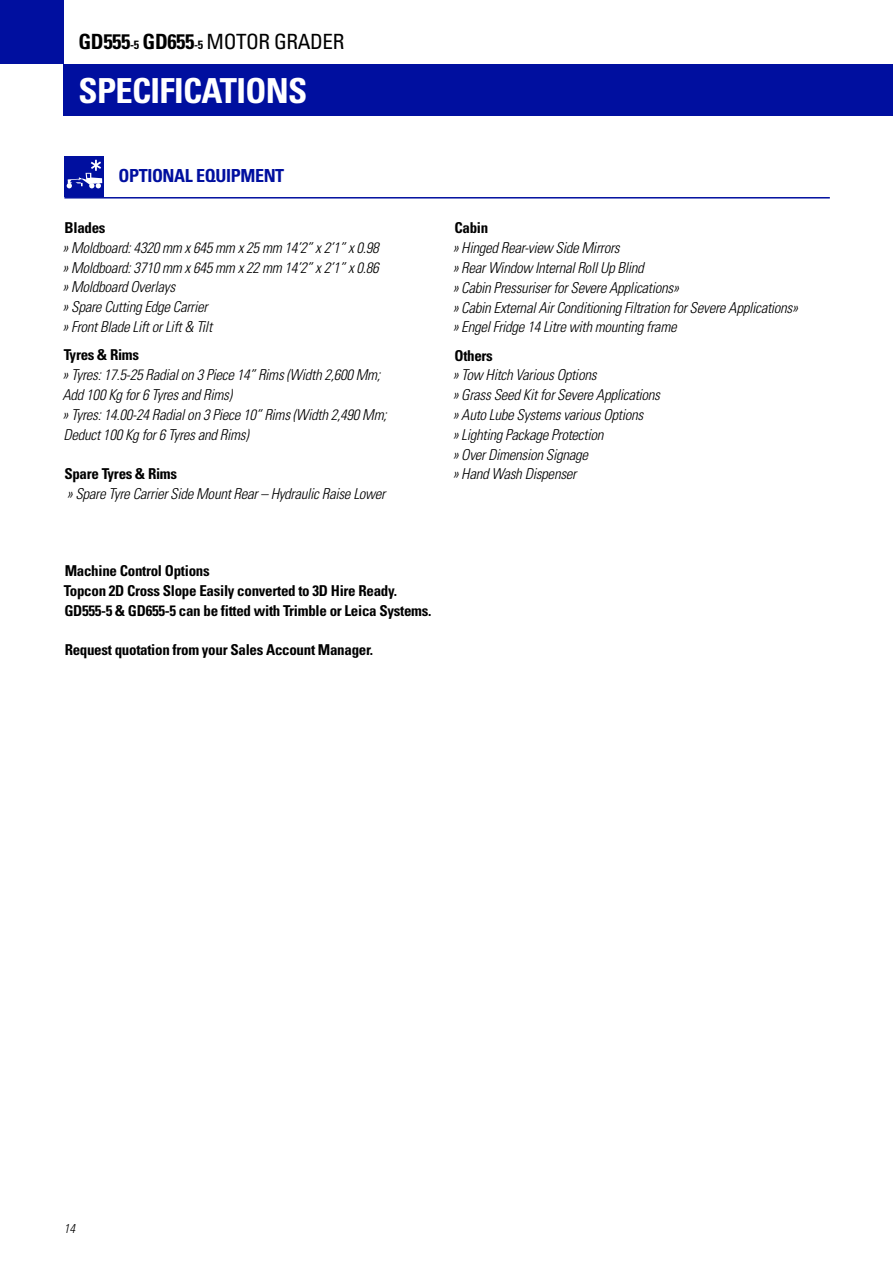
<style>
.page{position:relative;width:893px;height:1263px;background:#fff}
.page>*{position:absolute;margin:0;border:0;box-sizing:border-box;transform-origin:0 0}
.t1{font:700 condensed 34.5px "Univers";letter-spacing:-.02em;color:#fff}
.t2{font:condensed 21px "Univers";letter-spacing:-.02em;color:#000}
.t3{font:700 condensed 18px "Univers";letter-spacing:-.02em;color:#000f9f}
.t4{font:italic 300 condensed 15px "Univers";letter-spacing:-.02em;color:#000}
.t5{font:700 condensed 15px "Univers";letter-spacing:-.02em;color:#000}
.t6{font:italic 300 condensed 12.75px "Univers";color:#000}
.s1{font-weight:700}
.s2{font-weight:700;font-size:12px}
</style>
<div class="page">
<div style="left:64px;top:156px;width:40px;height:41px;background:#000f9f"></div>
<svg style="left:67px;top:160px;width:35px;height:28px"></svg>
<div style="left:0;top:0;width:64px;height:64px;background:#000f9f"></div>
<div style="left:64px;top:64px;width:829px;height:52px;background:#000f9f"></div>
<hr style="left:64px;top:197px;width:766px;height:2px;background:#000f9f">
<p class="t2" style="left:79px;top:28px;width:267px"><span class="s1">GD555</span><span class="s2">-5</span> <span class="s1">GD655</span><span class="s2">-5</span> MOTOR GRADER</p>
<p class="t1" style="left:79px;top:69px;width:230px">SPECIFICATIONS</p>
<p class="t3" style="left:118px;top:164px;width:167px">OPTIONAL EQUIPMENT</p>
<p class="t5" style="left:65px;top:218px;width:42px">Blades</p>
<p class="t4" style="left:63px;top:239px;width:318px">» Moldboard: 4320 mm x 645 mm x 25 mm 14’2” x 2’1” x 0.98</p>
<p class="t4" style="left:63px;top:258px;width:318px">» Moldboard: 3710 mm x 645 mm x 22 mm 14’2” x 2’1” x 0.86</p>
<p class="t4" style="left:63px;top:278px;width:114px">» Moldboard Overlays</p>
<p class="t4" style="left:63px;top:298px;width:147px">» Spare Cutting Edge Carrier</p>
<p class="t4" style="left:63px;top:318px;width:151px">» Front Blade Lift or Lift &amp; Tilt</p>
<p class="t5" style="left:64px;top:346px;width:77px">Tyres &amp; Rims</p>
<p class="t4" style="left:63px;top:366px;width:319px">» Tyres: 17.5-25 Radial on 3 Piece 14” Rims (Width 2,600 Mm;</p>
<p class="t4" style="left:63px;top:386px;width:171px">Add 100 Kg for 6 Tyres and Rims)</p>
<p class="t4" style="left:63px;top:405px;width:326px">» Tyres: 14.00-24 Radial on 3 Piece 10” Rims (Width 2,490 Mm;</p>
<p class="t4" style="left:63px;top:425px;width:187px">Deduct 100 Kg for 6 Tyres and Rims)</p>
<p class="t5" style="left:64px;top:465px;width:114px">Spare Tyres &amp; Rims</p>
<p class="t4" style="left:67px;top:485px;width:320px">» Spare Tyre Carrier Side Mount Rear – Hydraulic Raise Lower</p>
<p class="t5" style="left:454px;top:219px;width:35px">Cabin</p>
<p class="t4" style="left:453px;top:239px;width:169px">» Hinged Rear-view Side Mirrors</p>
<p class="t4" style="left:453px;top:259px;width:193px">» Rear Window Internal Roll Up Blind</p>
<p class="t4" style="left:453px;top:278px;width:228px">» Cabin Pressuriser for Severe Applications»</p>
<p class="t4" style="left:453px;top:298px;width:347px">» Cabin External Air Conditioning Filtration for Severe Applications»</p>
<p class="t4" style="left:453px;top:318px;width:225px">» Engel Fridge 14 Litre with mounting frame</p>
<p class="t5" style="left:454px;top:346px;width:40px">Others</p>
<p class="t4" style="left:453px;top:366px;width:145px">» Tow Hitch Various Options</p>
<p class="t4" style="left:453px;top:386px;width:209px">» Grass Seed Kit for Severe Applications</p>
<p class="t4" style="left:453px;top:406px;width:192px">» Auto Lube Systems various Options</p>
<p class="t4" style="left:453px;top:425px;width:152px">» Lighting Package Protection</p>
<p class="t4" style="left:453px;top:445px;width:137px">» Over Dimension Signage</p>
<p class="t4" style="left:453px;top:465px;width:125px">» Hand Wash Dispenser</p>
<p class="t5" style="left:65px;top:561px;width:147px">Machine Control Options</p>
<p class="t5" style="left:64px;top:581px;width:335px">Topcon 2D Cross Slope Easily converted to 3D Hire Ready.</p>
<p class="t5" style="left:64px;top:601px;width:369px">GD555-5 &amp; GD655-5 can be fitted with Trimble or Leica Systems.</p>
<p class="t5" style="left:65px;top:641px;width:310px">Request quotation from your Sales Account Manager.</p>
<p class="t6" style="left:64px;top:1221px;width:13px">14</p>
</div>
